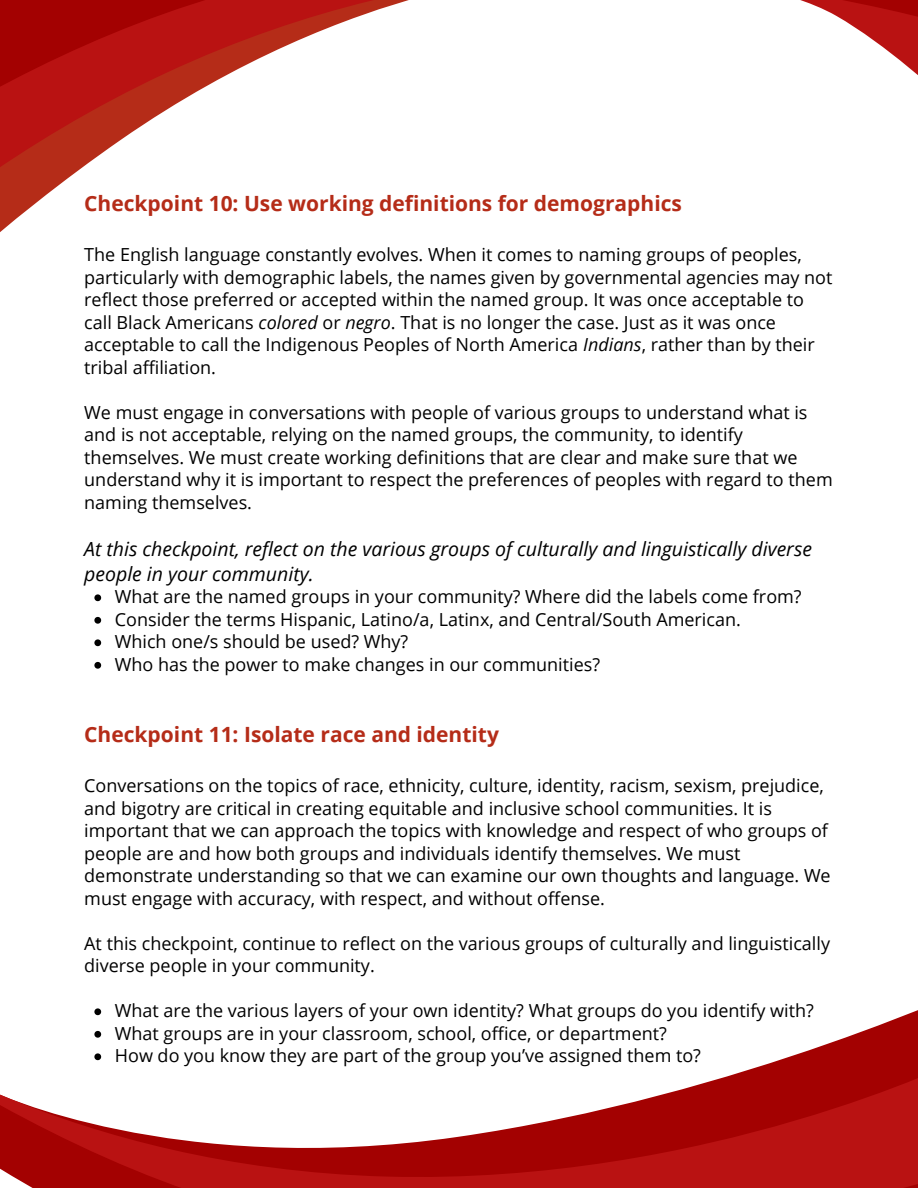
<style>
.page{position:relative;width:918px;height:1188px;background:#fff}
.page>*{position:absolute;margin:0;border:0;box-sizing:border-box;transform-origin:0 0}
.t1{font:700 21px "Open Sans";color:#b52c18}
.t2{font:italic 19.5px/24.8px "Open Sans";color:#000}
.t3{font:18px/22.5px "Open Sans";color:#000}
.s1{font-style:italic}
</style>
<div class="page">
<svg style="left:0;top:1010px;width:918px;height:178px"></svg>
<svg style="left:0;top:0;width:918px;height:232px"></svg>
<svg style="left:94px;top:594px;width:7px;height:7px"></svg>
<svg style="left:94px;top:617px;width:7px;height:7px"></svg>
<svg style="left:94px;top:639px;width:7px;height:7px"></svg>
<svg style="left:94px;top:662px;width:7px;height:7px"></svg>
<svg style="left:94px;top:1008px;width:7px;height:7px"></svg>
<svg style="left:94px;top:1031px;width:7px;height:7px"></svg>
<svg style="left:94px;top:1053px;width:7px;height:7px"></svg>
<p class="t1" style="left:84px;top:188px;width:599px">Checkpoint 10: Use working definitions for demographics</p>
<p class="t3" style="left:84px;top:243px;width:750px">The English language constantly evolves. When it comes to naming groups of peoples, particularly with demographic labels, the names given by governmental agencies may not reflect those preferred or accepted within the named group. It was once acceptable to call Black Americans <span class="s1">colored</span> or <span class="s1">negro</span>. That is no longer the case. Just as it was once acceptable to call the Indigenous Peoples of North America <span class="s1">Indians</span>, rather than by their tribal affiliation.</p>
<p class="t3" style="left:84px;top:401px;width:750px">We must engage in conversations with people of various groups to understand what is and is not acceptable, relying on the named groups, the community, to identify themselves. We must create working definitions that are clear and make sure that we understand why it is important to respect the preferences of peoples with regard to them naming themselves.</p>
<p class="t2" style="left:84px;top:536px;width:729px">At this checkpoint, reflect on the various groups of culturally and linguistically diverse people in your community.</p>
<p class="t3" style="left:115px;top:585px;width:688px">What are the named groups in your community? Where did the labels come from?<br>Consider the terms Hispanic, Latino/a, Latinx, and Central/South American.<br>Which one/s should be used? Why?<br>Who has the power to make changes in our communities?</p>
<p class="t1" style="left:84px;top:719px;width:416px">Checkpoint 11: Isolate race and identity</p>
<p class="t3" style="left:84px;top:774px;width:748px">Conversations on the topics of race, ethnicity, culture, identity, racism, sexism, prejudice, and bigotry are critical in creating equitable and inclusive school communities. It is important that we can approach the topics with knowledge and respect of who groups of people are and how both groups and individuals identify themselves. We must demonstrate understanding so that we can examine our own thoughts and language. We must engage with accuracy, with respect, and without offense.</p>
<p class="t3" style="left:84px;top:932px;width:747px">At this checkpoint, continue to reflect on the various groups of culturally and linguistically diverse people in your community.</p>
<p class="t3" style="left:115px;top:999px;width:701px">What are the various layers of your own identity? What groups do you identify with?<br>What groups are in your classroom, school, office, or department?<br>How do you know they are part of the group you’ve assigned them to?</p>
</div>
